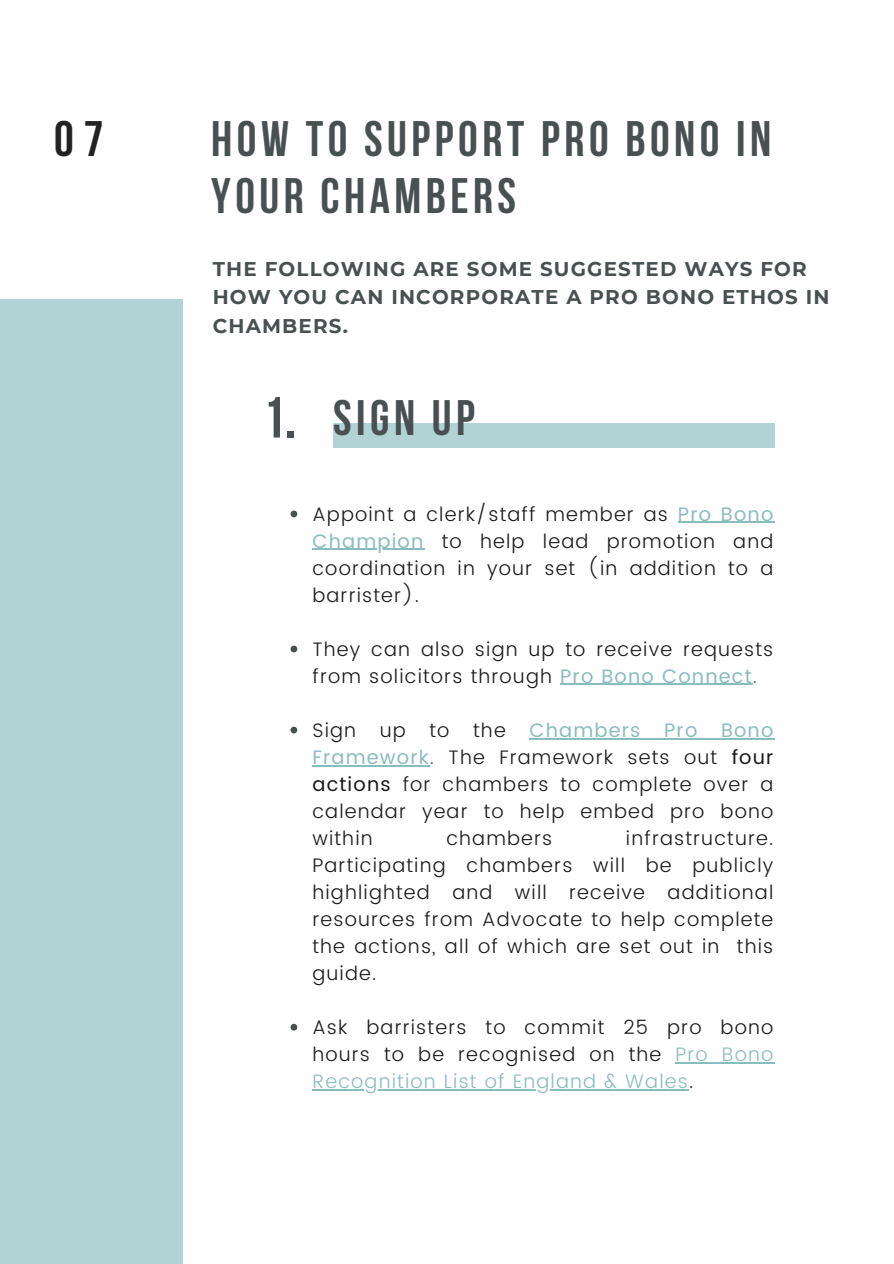
<style>
.page{position:relative;width:894px;height:1264px;background:#fff}
.page>*{position:absolute;margin:0;border:0;box-sizing:border-box;transform-origin:0 0}
.t1{font:700 57.9px "Bebas Neue";color:#495052}
.t2{font:700 49.65px/56.2px "Bebas Neue";letter-spacing:.09em;color:#495052}
.t3{font:700 49.65px "Bebas Neue";color:#222}
.t4{font:700 19.8px/28.2px "Montserrat";letter-spacing:.06em;color:#495052}
.t5{font:300 19.5px/27px "Poppins";letter-spacing:.06em;color:#191919;text-align:justify}
.t6{font:300 19.5px "Poppins";letter-spacing:.06em;color:#89bcc1}
.t7{font:19.5px "Poppins";letter-spacing:.06em;color:#89bcc1}
.s1{font-weight:400;color:#89bcc1}
.s2{color:#495052}
.s3{font-weight:300;color:#191919}
.s4{font-weight:400}
.s5{color:#89bcc1}
.s6{color:#191919}
</style>
<div class="page">
<div style="left:333px;top:423px;width:441px;height:24px;background:#b2d3d6"></div>
<svg style="left:290px;top:510px;width:7px;height:7px"></svg>
<hr style="left:677px;top:522px;width:97px;height:1px;background:#89bcc1">
<hr style="left:312px;top:549px;width:112px;height:1px;background:#89bcc1">
<svg style="left:290px;top:645px;width:7px;height:7px"></svg>
<hr style="left:560px;top:684px;width:192px;height:1px;background:#89bcc1">
<svg style="left:290px;top:726px;width:7px;height:7px"></svg>
<hr style="left:529px;top:738px;width:245px;height:1px;background:#89bcc1">
<hr style="left:312px;top:765px;width:118px;height:1px;background:#89bcc1">
<svg style="left:290px;top:1023px;width:7px;height:7px"></svg>
<hr style="left:675px;top:1062px;width:99px;height:1px;background:#89bcc1">
<hr style="left:312px;top:1089px;width:377px;height:1px;background:#89bcc1">
<div style="left:0;top:300px;width:182px;height:963px;background:#b2d3d6"></div>
<p class="t3" style="left:54px;top:118px;width:51px">07</p>
<p class="t2" style="left:211px;top:116px;width:561px">HOW TO SUPPORT PRO BONO IN<br>YOUR CHAMBERS</p>
<p class="t4" style="left:213px;top:255px;width:618px">THE FOLLOWING ARE SOME SUGGESTED WAYS FOR<br>HOW YOU CAN INCORPORATE A PRO BONO ETHOS IN<br>CHAMBERS.</p>
<p class="t1" style="left:262px;top:394px;width:35px">1.</p>
<p class="t2" style="left:333px;top:394px;width:143px">SIGN UP</p>
<h2 class="t5" style="left:312px;top:500px;width:462px">Appoint a clerk/staff member as <span class="s1">Pro Bono</span></h2>
<h3 class="t5" style="left:312px;top:527px;width:462px"><span class="s1">Champion</span> to help lead promotion and coordination in your set (in addition to a barrister).</h3>
<h3 class="t5" style="left:312px;top:635px;width:462px">They can also sign up to receive requests from solicitors through <span class="s1">Pro Bono Connect</span><span class="s2">.</span></h3>
<h1 class="t7" style="left:312px;top:718px;width:462px"><span class="s3">Sign up to the</span> Chambers Pro Bono</h1>
<h2 class="t5" style="left:312px;top:743px;width:462px"><span class="s1">Framework</span><span class="s2">.</span> The Framework sets out <span class="s4">four actions</span> for chambers to complete over a calendar year to help embed pro bono within</h2>
<h2 class="t5" style="left:312px;top:824px;width:462px;text-indent:313px">infrastructure.<br>Participating chambers will be publicly highlighted and will receive additional resources from Advocate to help complete the actions, all of which are set out in this guide.</h2>
<h2 class="t5" style="left:312px;top:1013px;width:462px">Ask barristers to commit 25 pro bono hours to be recognised on the <span class="s5">Pro Bono</span></h2>
<p class="t6" style="left:312px;top:1069px;width:382px">Recognition List of England &amp; Wales<span class="s6">.</span></p>
<h2 class="t5" style="left:446px;top:824px;width:107px">chambers</h2>
</div>
